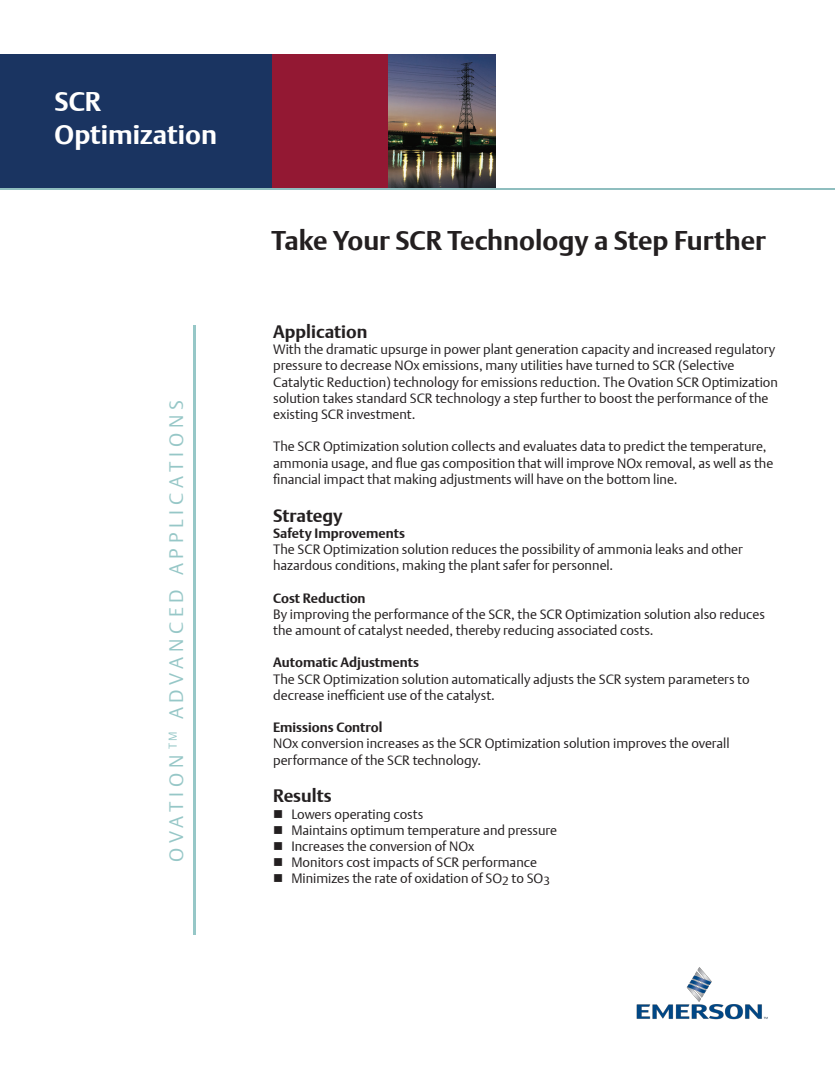
<style>
.page{position:relative;width:835px;height:1080px;background:#fff}
.page>*{position:absolute;margin:0;border:0;box-sizing:border-box;transform-origin:0 0}
.t1{font:700 27px "DTL Argo T";color:#231f20}
.t2{font:700 27px "DTL Argo T";color:#fff}
.t3{font:19.5px "DTL Argo T Light";letter-spacing:.25em;color:#96c7c7}
.t4{font:700 18px "DTL Argo T";color:#231f20}
.t5{font:13.5px/16.2px "DTL Argo T Light";color:#231f20}
.t6{font:700 13.5px "DTL Argo T";color:#231f20}
</style>
<div class="page">
<img style="left:387px;top:54px;width:108px;height:134px">
<div style="left:0;top:54px;width:273px;height:135px;background:#1a3461"></div>
<div style="left:272px;top:54px;width:115px;height:135px;background:#931833"></div>
<hr style="left:194px;top:325px;width:2px;height:609px;background:#96c7c7">
<hr style="left:0;top:188px;width:835px;height:2px;background:#8fbebf">
<img style="left:636px;top:967px;width:132px;height:53px">
<p class="t2" style="left:55px;top:86px;width:48px">SCR</p>
<p class="t2" style="left:55px;top:118px;width:164px">Optimization</p>
<p class="t3" style="left:165px;top:862px;width:463px;rotate:-90deg">OVATION <sup>TM</sup> ADVANCED APPLICATIONS</p>
<p class="t1" style="left:272px;top:225px;width:496px">Take Your SCR Technology a Step Further</p>
<p class="t4" style="left:273px;top:321px;width:96px">Application</p>
<p class="t5" style="left:273px;top:341px;width:506px">With the dramatic upsurge in power plant generation capacity and increased regulatory pressure to decrease NOx emissions, many utilities have turned to SCR (Selective Catalytic Reduction) technology for emissions reduction. The Ovation SCR Optimization solution takes standard SCR technology a step further to boost the performance of the existing SCR investment.</p>
<p class="t5" style="left:273px;top:438px;width:501px">The SCR Optimization solution collects and evaluates data to predict the temperature, ammonia usage, and flue gas composition that will improve NOx removal, as well as the financial impact that making adjustments will have on the bottom line.</p>
<p class="t4" style="left:273px;top:504px;width:71px">Strategy</p>
<p class="t6" style="left:273px;top:525px;width:133px">Safety Improvements</p>
<p class="t5" style="left:273px;top:541px;width:471px">The SCR Optimization solution reduces the possibility of ammonia leaks and other hazardous conditions, making the plant safer for personnel.</p>
<p class="t6" style="left:273px;top:590px;width:94px">Cost Reduction</p>
<p class="t5" style="left:273px;top:606px;width:493px">By improving the performance of the SCR, the SCR Optimization solution also reduces the amount of catalyst needed, thereby reducing associated costs.</p>
<p class="t6" style="left:273px;top:655px;width:147px">Automatic Adjustments</p>
<p class="t5" style="left:273px;top:671px;width:478px">The SCR Optimization solution automatically adjusts the SCR system parameters to decrease inefficient use of the catalyst.</p>
<p class="t6" style="left:273px;top:719px;width:111px">Emissions Control</p>
<p class="t5" style="left:273px;top:735px;width:458px">NOx conversion increases as the SCR Optimization solution improves the overall performance of the SCR technology.</p>
<p class="t4" style="left:273px;top:785px;width:60px">Results</p>
<p class="t5" style="left:273px;top:806px;width:152px">■ Lowers operating costs</p>
<p class="t5" style="left:273px;top:822px;width:285px">■ Maintains optimum temperature and pressure</p>
<p class="t5" style="left:273px;top:838px;width:203px">■ Increases the conversion of NOx</p>
<p class="t5" style="left:273px;top:854px;width:265px">■ Monitors cost impacts of SCR performance</p>
<p class="t5" style="left:273px;top:870px;width:278px">■ Minimizes the rate of oxidation of SO<sub>2</sub> to SO<sub>3</sub></p>
</div>
